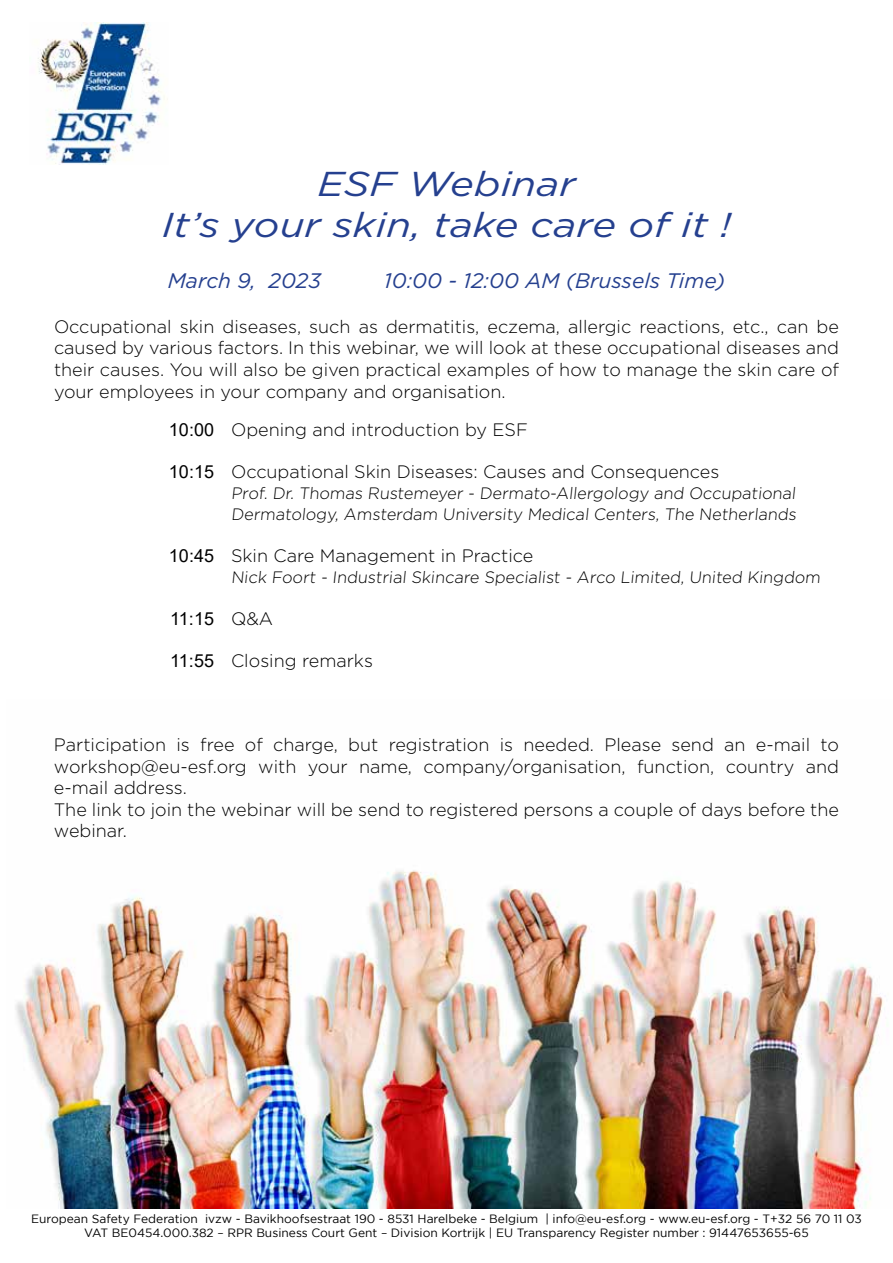
<style>
.page{position:relative;width:893px;height:1263px;background:#fff}
.page>*{position:absolute;margin:0;border:0;box-sizing:border-box;transform-origin:0 0}
.t1{font:italic 34.5px/41.4px "Gotham";color:#25408f;text-align:center;scale:1.17 1}
.t2{font:italic 21px "Gotham";color:#25408f}
.t3{font:300 18px/21.6px "Gotham";color:#000;text-align:justify}
.t4{font:18px "Arial";color:#000}
.t5{font:300 16.5px/21px "Gotham";color:#000}
.t6{font:12px/14.4px "Gotham";color:#000;text-align:center}
</style>
<div class="page">
<img style="left:15px;top:870px;width:869px;height:339px">
<img style="left:38px;top:23px;width:130px;height:142px">
<h1 class="t1" style="left:162px;top:163px;width:488px">ESF Webinar<br>It’s your skin, take care of it !</h1>
<p class="t2" style="left:168px;top:269px;width:155px">March 9, 2023</p>
<p class="t2" style="left:384px;top:269px;width:343px">10:00 - 12:00 AM (Brussels Time)</p>
<p class="t3" style="left:54px;top:315px;width:786px">Occupational skin diseases, such as dermatitis, eczema, allergic reactions, etc., can be caused by various factors. In this webinar, we will look at these occupational diseases and their causes. You will also be given practical examples of how to manage the skin care of your employees in your company and organisation.</p>
<p class="t4" style="left:169px;top:417px;width:47px">10:00</p>
<p class="t4" style="left:169px;top:459px;width:47px">10:15</p>
<p class="t3" style="left:231px;top:419px;width:298px">Opening and introduction by ESF</p>
<p class="t3" style="left:231px;top:461px;width:490px">Occupational Skin Diseases: Causes and Consequences</p>
<p class="t5" style="left:231px;top:483px;width:569px">Prof. Dr. Thomas Rustemeyer - Dermato-Allergology and Occupational<br>Dermatology, Amsterdam University Medical Centers, The Netherlands</p>
<p class="t3" style="left:231px;top:545px;width:304px">Skin Care Management in Practice</p>
<p class="t5" style="left:231px;top:567px;width:593px">Nick Foort - Industrial Skincare Specialist - Arco Limited, United Kingdom</p>
<p class="t3" style="left:231px;top:608px;width:44px">Q&amp;A</p>
<p class="t3" style="left:231px;top:650px;width:143px">Closing remarks</p>
<p class="t4" style="left:169px;top:543px;width:47px">10:45</p>
<p class="t4" style="left:170px;top:606px;width:45px">11:15</p>
<p class="t4" style="left:170px;top:648px;width:45px">11:55</p>
<p class="t3" style="left:54px;top:733px;width:786px;text-align:left">Participation is free of charge, but registration is needed. Please send an e-mail to workshop@eu-esf.org with your name, company/organisation, function, country and e-mail address.<br>The link to join the webinar will be send to registered persons a couple of days before the webinar.</p>
<p class="t6" style="left:31px;top:1211px;width:832px">European Safety Federation ivzw - Bavikhoofsestraat 190 - 8531 Harelbeke - Belgium | info@eu-esf.org - www.eu-esf.org - T+32 56 70 11 03<br>VAT BE0454.000.382 – RPR Business Court Gent – Division Kortrijk | EU Transparency Register number : 91447653655-65</p>
</div>
